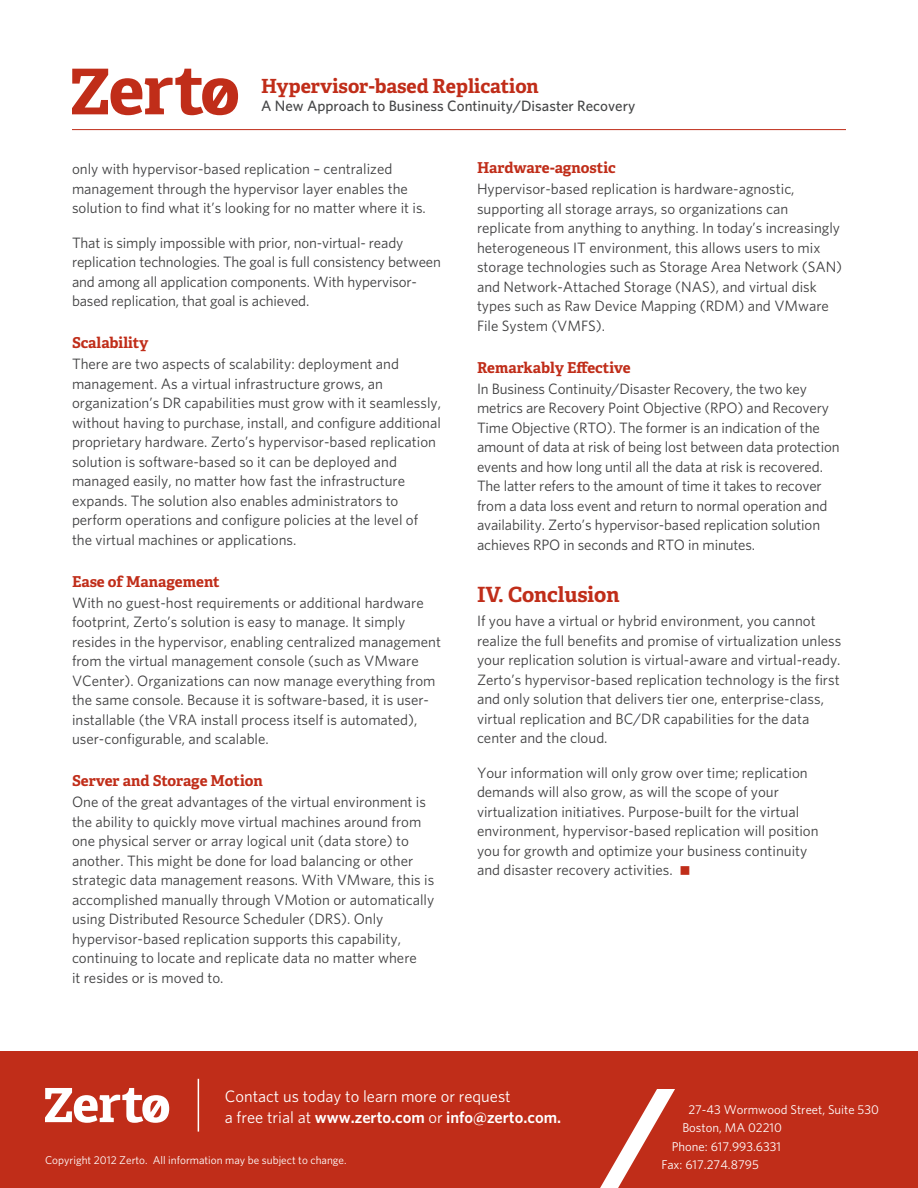
<style>
.page{position:relative;width:918px;height:1188px;background:#fff}
.page>*{position:absolute;margin:0;border:0;box-sizing:border-box;transform-origin:0 0}
.t1{font:700 21px "Adelle Basic";letter-spacing:-.005em;color:#c02d19}
.t2{font:700 19.5px "Adelle Basic";color:#c02d19}
.t3{font:16.5px/21px "Whitney";color:#fff}
.t4{font:15px/19.5px "Whitney";color:#3e3e3f}
.t5{font:700 15px "Adelle Basic";color:#c02d19}
.t6{font:500 15px "Whitney";color:#464748}
.t7{font:12.75px "Whitney";color:#fff}
.t8{font:11.25px "Whitney";color:#fff}
.s1{color:#c02d19}
.s2{font-weight:600}
</style>
<div class="page">
<svg style="left:72px;top:69px;width:166px;height:46px"></svg>
<hr style="left:72px;top:129px;width:774px;height:1px;background:#c02d19">
<div style="left:0;top:1052px;width:918px;height:136px;background:#c02d19"></div>
<svg style="left:45px;top:1088px;width:124px;height:35px"></svg>
<hr style="left:198px;top:1079px;width:1px;height:53px;background:#fff">
<svg style="left:600px;top:1089px;width:75px;height:99px"></svg>
<p class="t2" style="left:261px;top:73px;width:279px">Hypervisor-based Replication</p>
<p class="t6" style="left:261px;top:97px;width:376px">A New Approach to Business Continuity/Disaster Recovery</p>
<p class="t4" style="left:72px;top:159px;width:355px">only with hypervisor-based replication – centralized management through the hypervisor layer enables the solution to find what it’s looking for no matter where it is.</p>
<p class="t4" style="left:72px;top:232px;width:371px">That is simply impossible with prior, non-virtual- ready replication technologies. The goal is full consistency between and among all application components. With hypervisor&shy;based replication, that goal is achieved.</p>
<p class="t5" style="left:72px;top:333px;width:78px">Scalability</p>
<p class="t4" style="left:72px;top:354px;width:371px">There are two aspects of scalability: deployment and management. As a virtual infrastructure grows, an organization’s DR capabilities must grow with it seamlessly, without having to purchase, install, and configure additional proprietary hardware. Zerto’s hypervisor-based replication solution is software-based so it can be deployed and managed easily, no matter how fast the infrastructure expands. The solution also enables administrators to perform operations and configure policies at the level of the virtual machines or applications.</p>
<p class="t5" style="left:72px;top:572px;width:149px">Ease of Management</p>
<p class="t4" style="left:72px;top:592px;width:370px">With no guest-host requirements or additional hardware footprint, Zerto’s solution is easy to manage. It simply resides in the hypervisor, enabling centralized management from the virtual management console (such as VMware VCenter). Organizations can now manage everything from the same console. Because it is software-based, it is user&shy;installable (the VRA install process itself is automated), user-configurable, and scalable.</p>
<p class="t5" style="left:72px;top:771px;width:192px">Server and Storage Motion</p>
<p class="t4" style="left:72px;top:792px;width:364px">One of the great advantages of the virtual environment is the ability to quickly move virtual machines around from one physical server or array logical unit (data store) to another. This might be done for load balancing or other strategic data management reasons. With VMware, this is accomplished manually through VMotion or automatically using Distributed Resource Scheduler (DRS). Only hypervisor-based replication supports this capability, continuing to locate and replicate data no matter where<br>it resides or is moved to.</p>
<p class="t5" style="left:477px;top:158px;width:140px">Hardware-agnostic</p>
<p class="t4" style="left:477px;top:179px;width:367px">Hypervisor-based replication is hardware-agnostic, supporting all storage arrays, so organizations can replicate from anything to anything. In today’s increasingly heterogeneous IT environment, this allows users to mix storage technologies such as Storage Area Network (SAN) and Network-Attached Storage (NAS), and virtual disk types such as Raw Device Mapping (RDM) and VMware File System (VMFS).</p>
<p class="t5" style="left:477px;top:358px;width:155px">Remarkably Effective</p>
<p class="t4" style="left:477px;top:379px;width:364px">In Business Continuity/Disaster Recovery, the two key metrics are Recovery Point Objective (RPO) and Recovery Time Objective (RTO). The former is an indication of the amount of data at risk of being lost between data protection events and how long until all the data at risk is recovered.<br>The latter refers to the amount of time it takes to recover from a data loss event and return to normal operation and availability. Zerto’s hypervisor-based replication solution achieves RPO in seconds and RTO in minutes.</p>
<p class="t1" style="left:477px;top:581px;width:144px">IV. Conclusion</p>
<p class="t4" style="left:477px;top:611px;width:366px">If you have a virtual or hybrid environment, you cannot realize the full benefits and promise of virtualization unless your replication solution is virtual-aware and virtual-ready.<br>Zerto’s hypervisor-based replication technology is the first and only solution that delivers tier one, enterprise-class, virtual replication and BC/DR capabilities for the data center and the cloud.</p>
<p class="t4" style="left:477px;top:763px;width:343px">Your information will only grow over time; replication demands will also grow, as will the scope of your virtualization initiatives. Purpose-built for the virtual environment, hypervisor-based replication will position you for growth and optimize your business continuity and disaster recovery activities. <span class="s1">■</span></p>
<p class="t3" style="left:225px;top:1085px;width:338px">Contact us today to learn more or request<br>a free trial at <span class="s2">www.zerto.com</span> or <span class="s2">info@zerto.com.</span></p>
<p class="t8" style="left:45px;top:1153px;width:303px">Copyright 2012 Zerto. All information may be subject to change.</p>
<p class="t7" style="left:688px;top:1102px;width:192px">27-43 Wormwood Street, Suite 530</p>
<p class="t7" style="left:682px;top:1120px;width:101px">Boston, MA 02210</p>
<p class="t7" style="left:672px;top:1139px;width:111px">Phone: 617.993.6331</p>
<p class="t7" style="left:661px;top:1157px;width:99px">Fax: 617.274.8795</p>
</div>
